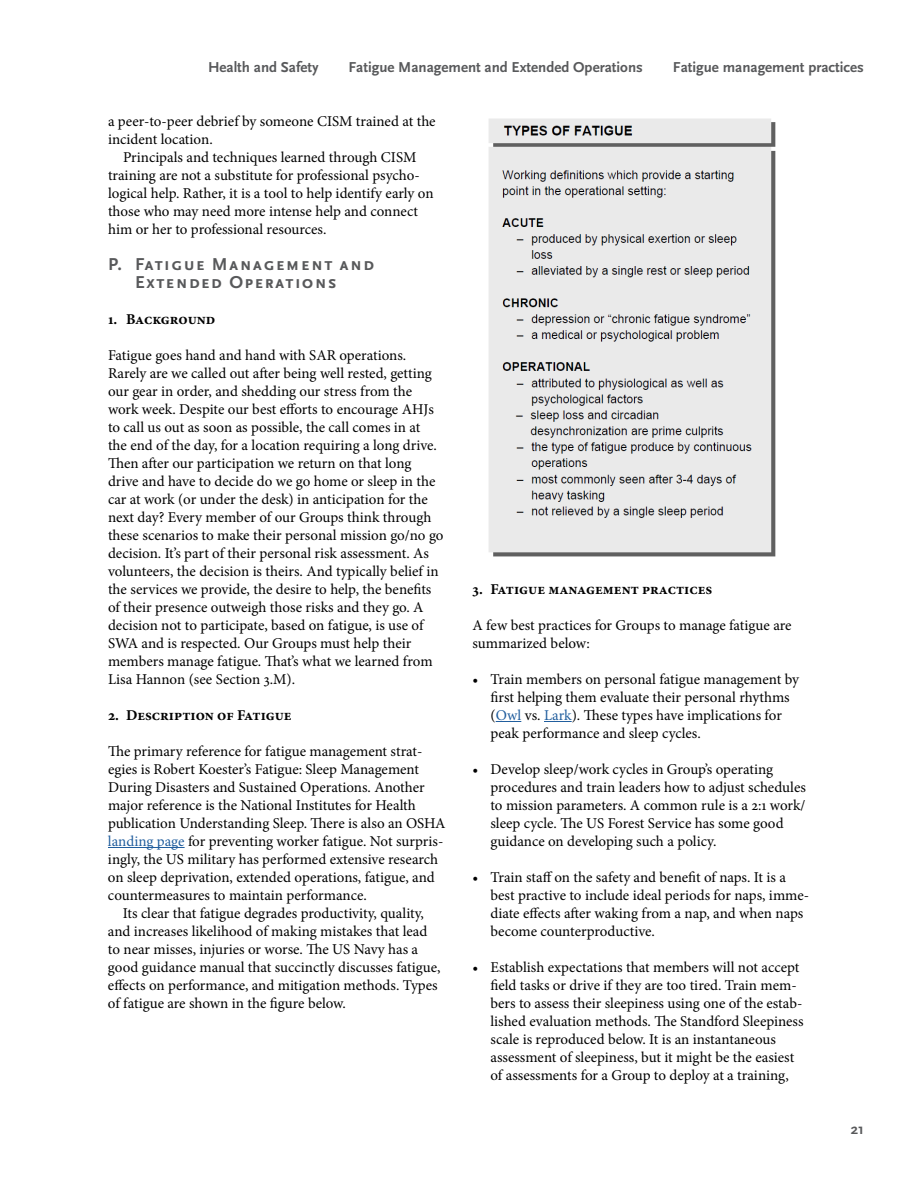
<style>
.page{position:relative;width:918px;height:1188px;background:#fff}
.page>*{position:absolute;margin:0;border:0;box-sizing:border-box;transform-origin:0 0}
.t1{font:700 18px/18px "Scala Sans Pro";letter-spacing:.075em;color:#58595b}
.FirstPara{font:15px/18px "Minion Pro";color:#000}
.Body{font:15px/18px "Minion Pro";color:#000}
.t2{font:700 15px "Scala Sans Pro";color:#58595b}
.t3{font:700 15px "Minion Pro";color:#000}
.s1{color:#215e9e}
</style>
<div class="page">
<hr style="left:108px;top:847px;width:77px;height:1px;background:#215e9e">
<svg style="left:496px;top:721px;width:25px;height:1px"></svg>
<svg style="left:544px;top:721px;width:28px;height:1px"></svg>
<img style="left:489px;top:118px;width:287px;height:439px">
<p class="t2" style="left:208px;top:59px;width:112px">Health and Safety</p>
<p class="t2" style="left:349px;top:59px;width:296px">Fatigue Management and Extended Operations</p>
<p class="t2" style="left:673px;top:59px;width:193px">Fatigue management practices</p>
<p class="Body" style="left:108px;top:112px;width:329px">a peer-to-peer debrief by someone CISM trained at the incident location.</p>
<p class="Body" style="left:108px;top:148px;width:327px;text-indent:15px">Principals and techniques learned through CISM training are not a substitute for professional psycho&shy;logical help. Rather, it is a tool to help identify early on those who may need more intense help and connect him or her to professional resources.</p>
<p class="t1" style="left:135px;top:255px;width:241px;text-indent:-27px">P. Fatigue Management and<br>Extended Operations</p>
<p class="t3" style="left:108px;top:309px;width:109px">1. Background</p>
<p class="FirstPara" style="left:108px;top:346px;width:337px">Fatigue goes hand and hand with SAR operations.<br>Rarely are we called out after being well rested, getting our gear in order, and shedding our stress from the work week. Despite our best efforts to encourage AHJs to call us out as soon as possible, the call comes in at<br>the end of the day, for a location requiring a long drive.<br>Then after our participation we return on that long drive and have to decide do we go home or sleep in the car at work (or under the desk) in anticipation for the next day? Every member of our Groups think through these scenarios to make their personal mission go/no go decision. It’s part of their personal risk assessment. As volunteers, the decision is theirs. And typically belief in the services we provide, the desire to help, the benefits of their presence outweigh those risks and they go. A decision not to participate, based on fatigue, is use of SWA and is respected. Our Groups must help their members manage fatigue. That’s what we learned from Lisa Hannon (see Section 3.M).</p>
<p class="t3" style="left:108px;top:705px;width:185px">2. Description of Fatigue</p>
<p class="FirstPara" style="left:108px;top:742px;width:339px">The primary reference for fatigue management strat&shy;egies is Robert Koester’s Fatigue: Sleep Management During Disasters and Sustained Operations. Another major reference is the National Institutes for Health publication Understanding Sleep. There is also an OSHA <span class="s1">landing page</span> for preventing worker fatigue. Not surpris&shy;ingly, the US military has performed extensive research on sleep deprivation, extended operations, fatigue, and countermeasures to maintain performance.</p>
<p class="Body" style="left:108px;top:904px;width:334px;text-indent:15px">Its clear that fatigue degrades productivity, quality, and increases likelihood of making mistakes that lead to near misses, injuries or worse. The US Navy has a good guidance manual that succinctly discusses fatigue, effects on performance, and mitigation methods. Types of fatigue are shown in the figure below.</p>
<p class="t3" style="left:472px;top:579px;width:241px">3. Fatigue management practices</p>
<p class="FirstPara" style="left:472px;top:616px;width:321px">A few best practices for Groups to manage fatigue are summarized below:</p>
<p class="FirstPara" style="left:490px;top:670px;width:310px;text-indent:-18px">• Train members on personal fatigue management by first helping them evaluate their personal rhythms (<span class="s1">Owl</span> vs. <span class="s1">Lark</span>). These types have implications for peak performance and sleep cycles.</p>
<p class="FirstPara" style="left:490px;top:760px;width:317px;text-indent:-18px">• Develop sleep/work cycles in Group’s operating procedures and train leaders how to adjust schedules to mission parameters. A common rule is a 2:1 work/ sleep cycle. The US Forest Service has some good guidance on developing such a policy.</p>
<p class="FirstPara" style="left:490px;top:868px;width:320px;text-indent:-18px">• Train staff on the safety and benefit of naps. It is a best practive to include ideal periods for naps, imme&shy;diate effects after waking from a nap, and when naps become counterproductive.</p>
<p class="FirstPara" style="left:490px;top:958px;width:315px;text-indent:-18px">• Establish expectations that members will not accept field tasks or drive if they are too tired. Train mem&shy;bers to assess their sleepiness using one of the estab&shy;lished evaluation methods. The Standford Sleepiness scale is reproduced below. It is an instantaneous assessment of sleepiness, but it might be the easiest of assessments for a Group to deploy at a training,</p>
<p class="t2" style="left:851px;top:1121px;width:15px">21</p>
</div>
